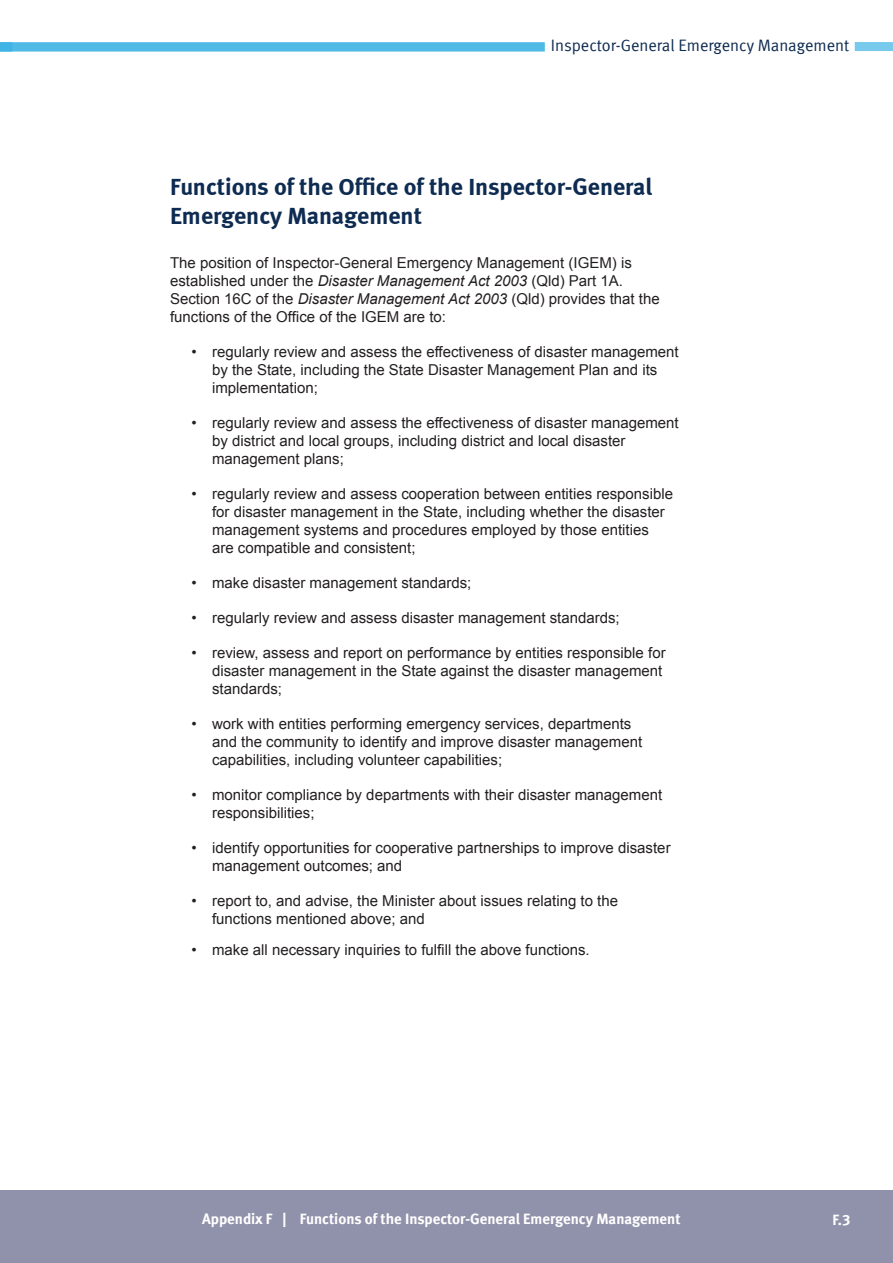
<style>
.page{position:relative;width:893px;height:1263px;background:#fff}
.page>*{position:absolute;margin:0;border:0;box-sizing:border-box;transform-origin:0 0}
._02_Chapter_Topic{font:700 24px/28.8px "Meta";color:#0e2b51}
.t1{font:16.5px "Meta Normal LF";color:#0e2b51}
._04_b_Body_copy_main{font:15px/18px "Arial";color:#231f20}
.t2{font:15px "Meta Bold LF";color:#fff}
.s1{font-style:italic}
</style>
<div class="page">
<div style="left:0;top:1191px;width:893px;height:72px;background:#9092ab"></div>
<div style="left:0;top:43px;width:545px;height:9px;background:#9dd8f1"></div>
<div style="left:0;top:43px;width:12px;height:9px;background:#6cc5e9"></div>
<div style="left:855px;top:42px;width:38px;height:9px;background:#78caec"></div>
<div style="left:0;top:42px;width:545px;height:9px;background:#50bae7"></div>
<div style="left:0;top:42px;width:12px;height:9px;background:#3fb4e5"></div>
<p class="t1" style="left:551px;top:36px;width:300px">Inspector-General Emergency Management</p>
<p class="_02_Chapter_Topic" style="left:170px;top:172px;width:483px">Functions of the Office of the Inspector-General<br>Emergency Management</p>
<p class="_04_b_Body_copy_main" style="left:170px;top:254px;width:491px">The position of Inspector-General Emergency Management (IGEM) is established under the <span class="s1">Disaster Management Act 2003</span> (Qld) Part 1A.<br>Section 16C of the <span class="s1">Disaster Management Act 2003</span> (Qld) provides that the functions of the Office of the IGEM are to:</p>
<p class="_04_b_Body_copy_main" style="left:212px;top:343px;width:468px;text-indent:-21px">• regularly review and assess the effectiveness of disaster management by the State, including the State Disaster Management Plan and its implementation;</p>
<p class="_04_b_Body_copy_main" style="left:212px;top:414px;width:468px;text-indent:-21px">• regularly review and assess the effectiveness of disaster management by district and local groups, including district and local disaster management plans;</p>
<p class="_04_b_Body_copy_main" style="left:212px;top:485px;width:463px;text-indent:-21px">• regularly review and assess cooperation between entities responsible for disaster management in the State, including whether the disaster management systems and procedures employed by those entities are compatible and consistent;</p>
<p class="_04_b_Body_copy_main" style="left:191px;top:574px;width:282px">• make disaster management standards;</p>
<p class="_04_b_Body_copy_main" style="left:191px;top:609px;width:430px">• regularly review and assess disaster management standards;</p>
<p class="_04_b_Body_copy_main" style="left:212px;top:644px;width:455px;text-indent:-21px">• review, assess and report on performance by entities responsible for disaster management in the State against the disaster management standards;</p>
<p class="_04_b_Body_copy_main" style="left:212px;top:715px;width:432px;text-indent:-21px">• work with entities performing emergency services, departments and the community to identify and improve disaster management capabilities, including volunteer capabilities;</p>
<p class="_04_b_Body_copy_main" style="left:212px;top:786px;width:452px;text-indent:-21px">• monitor compliance by departments with their disaster management responsibilities;</p>
<p class="_04_b_Body_copy_main" style="left:212px;top:839px;width:460px;text-indent:-21px">• identify opportunities for cooperative partnerships to improve disaster management outcomes; and</p>
<p class="_04_b_Body_copy_main" style="left:212px;top:892px;width:408px;text-indent:-21px">• report to, and advise, the Minister about issues relating to the functions mentioned above; and</p>
<p class="_04_b_Body_copy_main" style="left:191px;top:940px;width:400px">• make all necessary inquiries to fulfill the above functions.</p>
<p class="t2" style="left:121px;top:1209px;width:242px">Appendix F | Functions of the Office</p>
<p class="t2" style="left:202px;top:1210px;width:480px">Appendix F | Functions of the Inspector-General Emergency Management</p>
<p class="t2" style="left:832px;top:1211px;width:19px">F.3</p>
</div>
